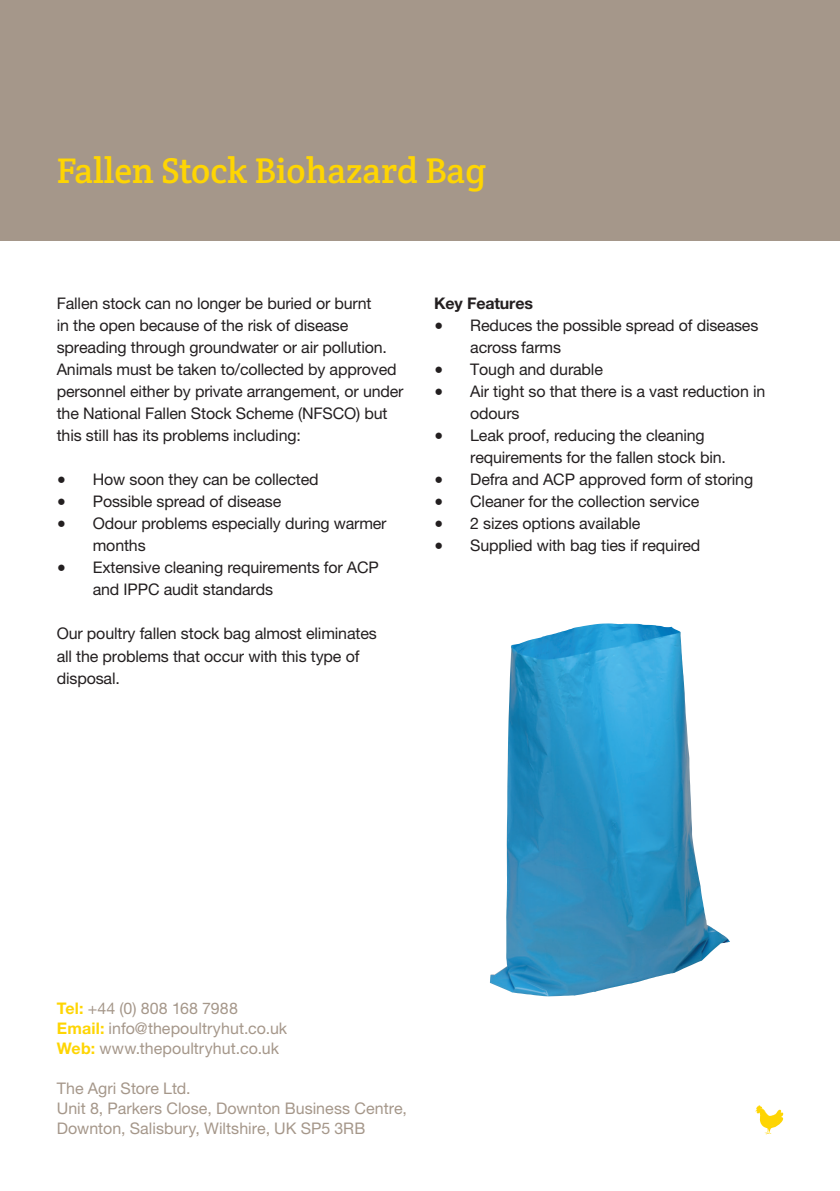
<style>
.page{position:relative;width:840px;height:1191px;background:#fff}
.page>*{position:absolute;margin:0;border:0;box-sizing:border-box;transform-origin:0 0}
.t1{font:36px "Crete Round";color:#fed503}
.t2{font:16px/22px "Helvetica Neue";letter-spacing:-.01em;color:#231f20}
.t3{font:16px/20px "Helvetica Neue";letter-spacing:.005em;color:#a5978a}
.t4{font:700 16px "Helvetica Neue";letter-spacing:-.01em;color:#231f20}
.s1{font-family:"Minion Pro";font-size:24px}
.s2{font-weight:700;color:#fed503}
</style>
<div class="page">
<img style="left:490px;top:623px;width:239px;height:373px">
<div style="left:0;top:0;width:839px;height:240px;background:#a5978a"></div>
<svg style="left:755px;top:1105px;width:28px;height:29px"></svg>
<p class="t1" style="left:57px;top:147px;width:430px">Fallen Stock Biohazard Bag</p>
<p class="t2" style="left:57px;top:292px;width:348px">Fallen stock can no longer be buried or burnt<br>in the open because of the risk of disease spreading through groundwater or air pollution.<br>Animals must be taken to/collected by approved personnel either by private arrangement, or under the National Fallen Stock Scheme (NFSCO) but this still has its problems including:</p>
<p class="t2" style="left:57px;top:468px;width:263px"><span class="s1">•</span> How soon they can be collected</p>
<p class="t2" style="left:57px;top:490px;width:226px"><span class="s1">•</span> Possible spread of disease</p>
<p class="t2" style="left:93px;top:512px;width:295px;text-indent:-36px"><span class="s1">•</span> Odour problems especially during warmer months</p>
<p class="t2" style="left:93px;top:556px;width:287px;text-indent:-36px"><span class="s1">•</span> Extensive cleaning requirements for ACP and IPPC audit standards</p>
<p class="t2" style="left:57px;top:622px;width:321px">Our poultry fallen stock bag almost eliminates all the problems that occur with this type of disposal.</p>
<p class="t4" style="left:434px;top:294px;width:100px">Key Features</p>
<p class="t2" style="left:470px;top:314px;width:289px;text-indent:-36px"><span class="s1">•</span> Reduces the possible spread of diseases across farms</p>
<p class="t2" style="left:434px;top:358px;width:170px"><span class="s1">•</span> Tough and durable</p>
<p class="t2" style="left:470px;top:380px;width:296px;text-indent:-36px"><span class="s1">•</span> Air tight so that there is a vast reduction in odours</p>
<p class="t2" style="left:470px;top:424px;width:257px;text-indent:-36px"><span class="s1">•</span> Leak proof, reducing the cleaning requirements for the fallen stock bin.</p>
<p class="t2" style="left:434px;top:468px;width:320px"><span class="s1">•</span> Defra and ACP approved form of storing</p>
<p class="t2" style="left:434px;top:490px;width:266px"><span class="s1">•</span> Cleaner for the collection service</p>
<p class="t2" style="left:434px;top:512px;width:208px"><span class="s1">•</span> 2 sizes options available</p>
<p class="t2" style="left:434px;top:534px;width:267px"><span class="s1">•</span> Supplied with bag ties if required</p>
<p class="t3" style="left:57px;top:998px;width:182px"><span class="s2">Tel:</span> +44 (0) 808 168 7988</p>
<p class="t3" style="left:57px;top:1018px;width:232px"><span class="s2">Email:</span> info@thepoultryhut.co.uk</p>
<p class="t3" style="left:57px;top:1038px;width:224px"><span class="s2">Web:</span> www.thepoultryhut.co.uk</p>
<p class="t3" style="left:57px;top:1078px;width:135px">The Agri Store Ltd.</p>
<p class="t3" style="left:57px;top:1098px;width:351px">Unit 8, Parkers Close, Downton Business Centre,<br>Downton, Salisbury, Wiltshire, UK SP5 3RB</p>
</div>
